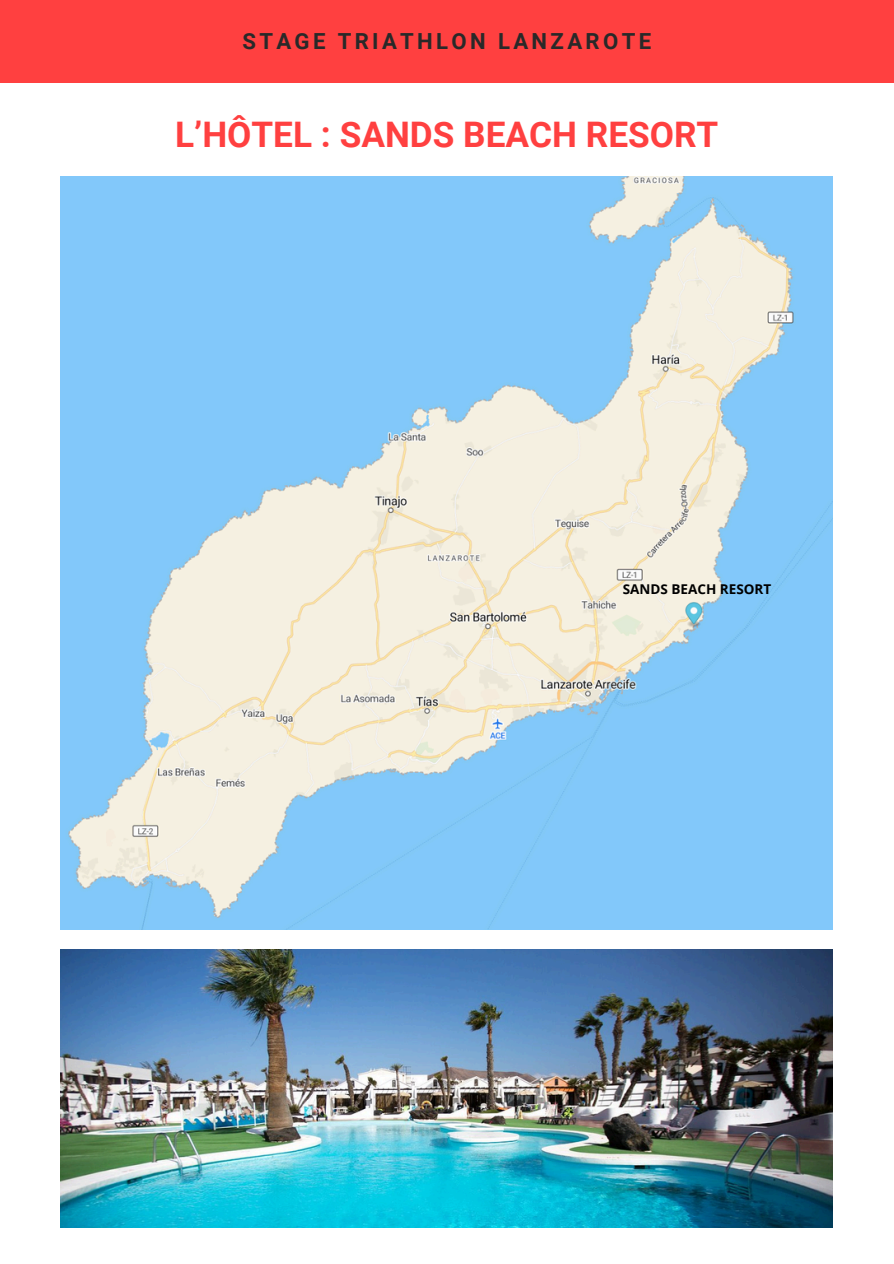
<style>
.page{position:relative;width:894px;height:1264px;background:#fff}
.page>*{position:absolute;margin:0;border:0;box-sizing:border-box;transform-origin:0 0}
.t1{font:700 35.25px "Roboto";color:#ff4040}
.t2{font:700 22.2px "Roboto";letter-spacing:.15em;color:#292929}
.t3{font:700 13.5px "Open Sans";color:#000}
</style>
<div class="page">
<div style="left:0;top:0;width:893px;height:82px;background:#ff4040"></div>
<img style="left:60px;top:176px;width:772px;height:753px">
<img style="left:60px;top:949px;width:772px;height:278px">
<p class="t2" style="left:242px;top:29px;width:410px">STAGE TRIATHLON LANZAROTE</p>
<p class="t1" style="left:175px;top:114px;width:544px">L’HÔTEL : SANDS BEACH RESORT</p>
<h2 class="t3" style="left:622px;top:579px;width:150px">SANDS BEACH RESORT</h2>
</div>
